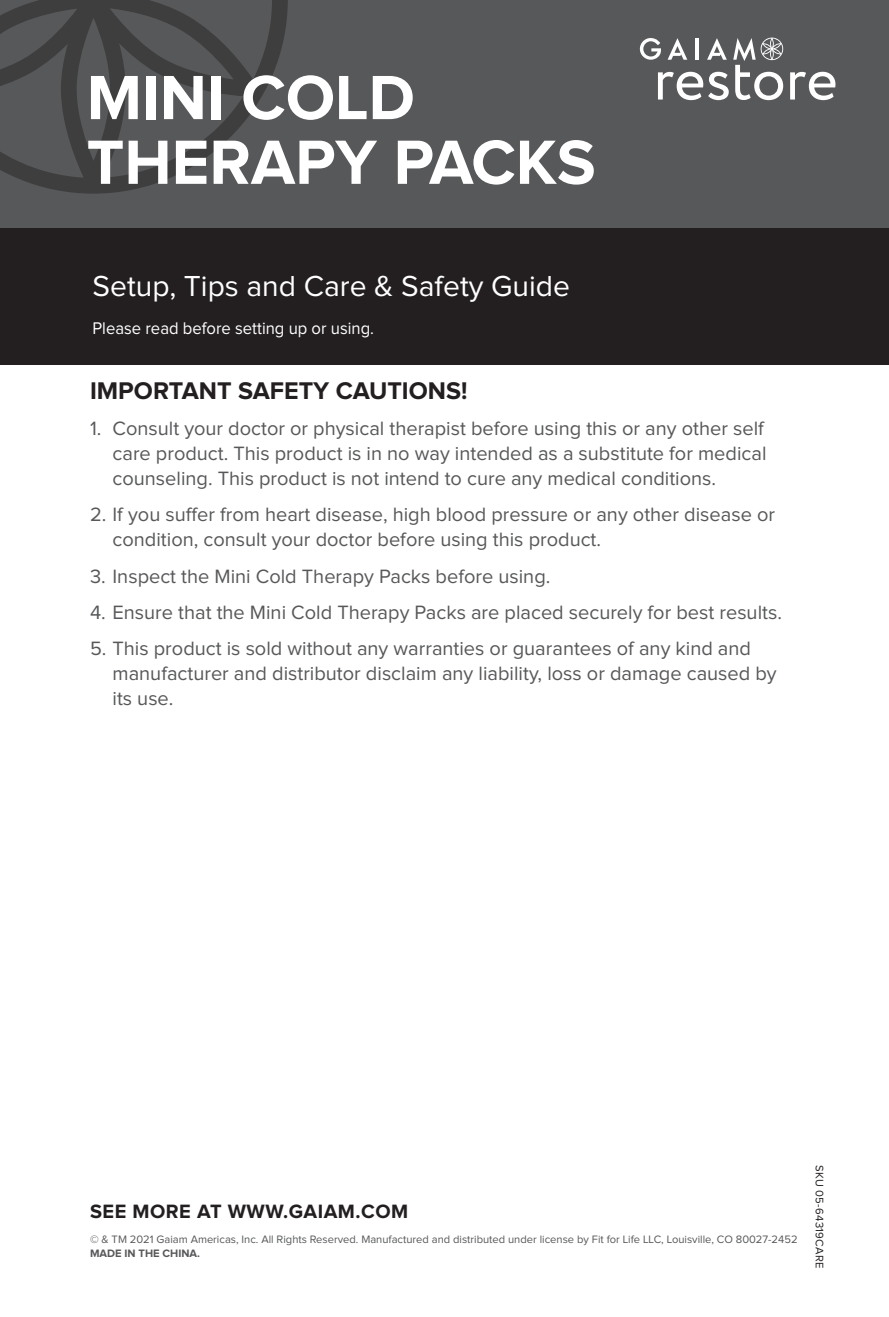
<style>
.page{position:relative;width:889px;height:1317px;background:#fff}
.page>*{position:absolute;margin:0;border:0;box-sizing:border-box;transform-origin:0 0}
.t1{font:700 64.75px/64.8px "Proxima Nova";color:#fff}
.t2{font:30px "Proxima Nova";color:#fff}
.t3{font:700 25px "Proxima Nova";color:#231f20}
.t4{font:20px/25px "Proxima Nova";color:#57585a}
.t5{font:700 20px "Proxima Nova";letter-spacing:.025em;color:#231f20}
.t6{font:17.5px "Proxima Nova";color:#fff;scale:.95 1}
.t7{font:11.25px "Proxima Nova";color:#57585a}
.t8{font:700 11.25px "Proxima Nova";color:#57585a}
.t9{font:11.25px "Proxima Nova";letter-spacing:.025em;color:#231f20}
</style>
<div class="page">
<div style="left:0;top:0;width:889px;height:228px;background:#57585a"></div>
<svg style="left:0;top:0;width:288px;height:194px"></svg>
<svg style="left:640px;top:38px;width:143px;height:62px"></svg>
<svg style="left:790px;top:72px;width:45px;height:28px"></svg>
<div style="left:0;top:228px;width:889px;height:136px;background:#231f20"></div>
<h1 class="t1" style="left:87px;top:68px;width:510px">MINI COLD<br>THERAPY PACKS</h1>
<h2 class="t2" style="left:92px;top:272px;width:479px">Setup, Tips and Care &amp; Safety Guide</h2>
<p class="t6" style="left:92px;top:320px;width:298px">Please read before setting up or using.</p>
<p class="t3" style="left:90px;top:379px;width:379px">IMPORTANT SAFETY CAUTIONS!</p>
<p class="t4" style="left:112px;top:416px;width:655px;text-indent:-22px">1. Consult your doctor or physical therapist before using this or any other self care product. This product is in no way intended as a substitute for medical counseling. This product is not intend to cure any medical conditions.</p>
<p class="t4" style="left:112px;top:503px;width:664px;text-indent:-22px">2. If you suffer from heart disease, high blood pressure or any other disease or condition, consult your doctor before using this product.</p>
<p class="t4" style="left:90px;top:564px;width:462px">3. Inspect the Mini Cold Therapy Packs before using.</p>
<p class="t4" style="left:90px;top:600px;width:693px">4. Ensure that the Mini Cold Therapy Packs are placed securely for best results.</p>
<p class="t4" style="left:112px;top:636px;width:665px;text-indent:-22px">5. This product is sold without any warranties or guarantees of any kind and manufacturer and distributor disclaim any liability, loss or damage caused by its use.</p>
<p class="t5" style="left:90px;top:1201px;width:320px">SEE MORE AT WWW.GAIAM.COM</p>
<p class="t7" style="left:90px;top:1234px;width:709px">© &amp; TM 2021 Gaiam Americas, Inc. All Rights Reserved. Manufactured and distributed under license by Fit for Life LLC, Louisville, CO 80027-2452</p>
<p class="t8" style="left:90px;top:1247px;width:112px">MADE IN THE CHINA.</p>
<p class="t9" style="left:825px;top:1164px;width:105px;rotate:90deg">SKU 05-64319CARE</p>
</div>
